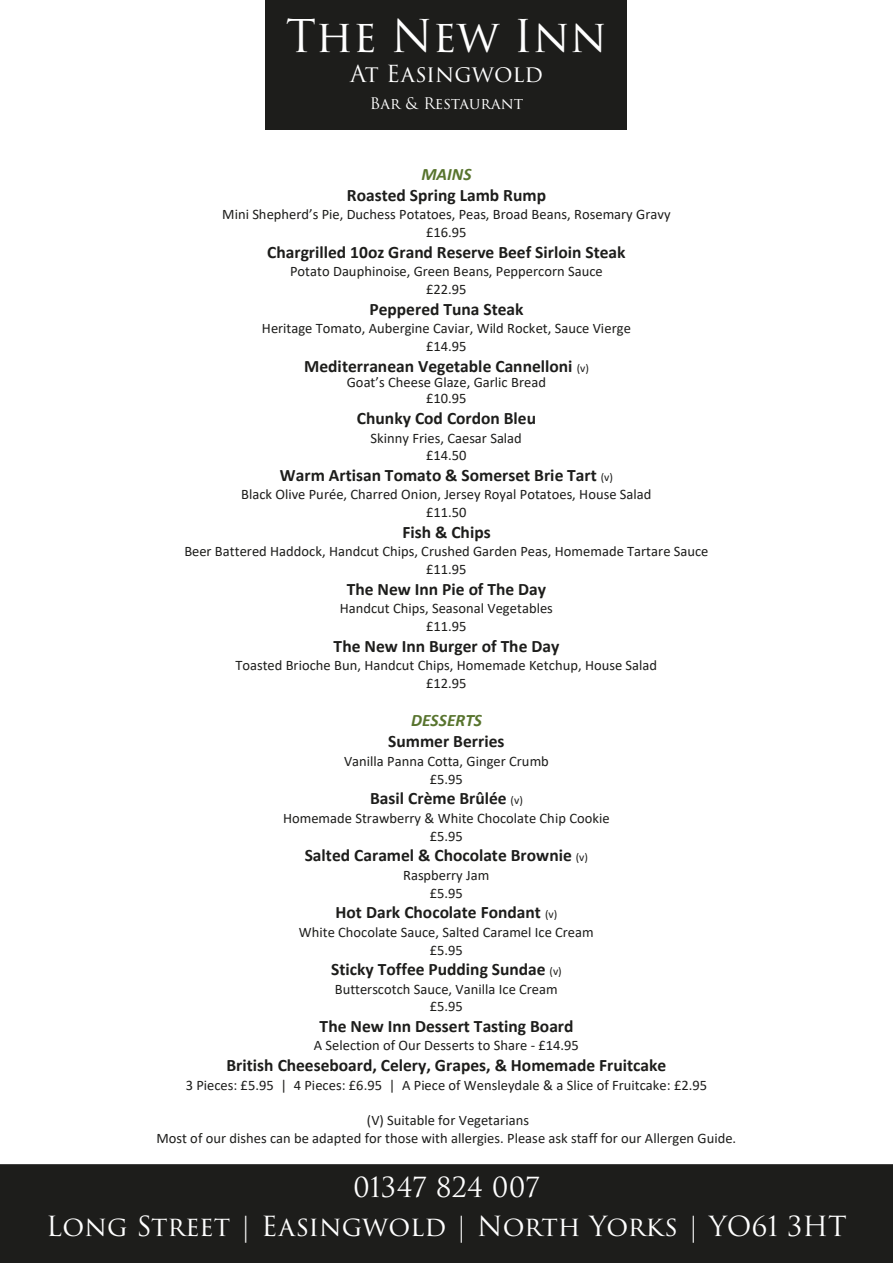
<style>
.page{position:relative;width:893px;height:1263px;background:#fff}
.page>*{position:absolute;margin:0;border:0;box-sizing:border-box;transform-origin:0 0}
.t1{font:43.95px "Trajan Pro 3";color:#fff}
.t2{font:27px/38.4px "Trajan Pro 3";color:#fff;text-align:center}
.t3{font:22.95px "Trajan Pro 3";color:#fff}
.t4{font:700 17.4px "Calibri";color:#1d1d1b}
.t5{font:italic 700 17.4px "Calibri";color:#58742e}
.t6{font:15.6px "Trajan Pro 3";letter-spacing:-.005em;color:#fff}
.t7{font:14.55px/17.9px "Calibri";color:#1d1d1b;text-align:center}
.s1{font-weight:400;font-size:11.7px}
</style>
<div class="page">
<div style="left:0;top:1164px;width:893px;height:99px;background:#1d1d1b"></div>
<div style="left:266px;top:0;width:361px;height:129px;background:#1d1d1b"></div>
<h1 class="t1" style="left:286px;top:6px;width:322px">The New Inn</h1>
<h3 class="t3" style="left:350px;top:58px;width:194px">At Easingwold</h3>
<p class="t6" style="left:370px;top:93px;width:155px">Bar &amp; Restaurant</p>
<p class="t5" style="left:421px;top:161px;width:52px">MAINS</p>
<p class="t4" style="left:347px;top:183px;width:201px">Roasted Spring Lamb Rump</p>
<p class="t7" style="left:222px;top:205px;width:450px">Mini Shepherd’s Pie, Duchess Potatoes, Peas, Broad Beans, Rosemary Gravy £16.95</p>
<p class="t4" style="left:267px;top:240px;width:360px">Chargrilled 10oz Grand Reserve Beef Sirloin Steak</p>
<p class="t7" style="left:290px;top:262px;width:314px">Potato Dauphinoise, Green Beans, Peppercorn Sauce £22.95</p>
<p class="t4" style="left:369px;top:296px;width:156px">Peppered Tuna Steak</p>
<p class="t7" style="left:262px;top:319px;width:370px">Heritage Tomato, Aubergine Caviar, Wild Rocket, Sauce Vierge £14.95</p>
<p class="t4" style="left:304px;top:353px;width:286px">Mediterranean Vegetable Cannelloni <span class="s1">(v)</span></p>
<p class="t7" style="left:347px;top:373px;width:201px;line-height:16.8px">Goat’s Cheese Glaze, Garlic Bread £10.95</p>
<p class="t4" style="left:357px;top:406px;width:181px">Chunky Cod Cordon Bleu</p>
<p class="t7" style="left:371px;top:428px;width:153px">Skinny Fries, Caesar Salad £14.50</p>
<p class="t4" style="left:280px;top:463px;width:335px">Warm Artisan Tomato &amp; Somerset Brie Tart <span class="s1">(v)</span></p>
<p class="t7" style="left:241px;top:485px;width:412px">Black Olive Purée, Charred Onion, Jersey Royal Potatoes, House Salad £11.50</p>
<p class="t4" style="left:402px;top:520px;width:90px">Fish &amp; Chips</p>
<p class="t7" style="left:184px;top:542px;width:526px">Beer Battered Haddock, Handcut Chips, Crushed Garden Peas, Homemade Tartare Sauce £11.95</p>
<p class="t4" style="left:347px;top:576px;width:201px">The New Inn Pie of The Day</p>
<p class="t7" style="left:340px;top:599px;width:215px">Handcut Chips, Seasonal Vegetables £11.95</p>
<p class="t4" style="left:334px;top:633px;width:227px">The New Inn Burger of The Day</p>
<p class="t7" style="left:235px;top:656px;width:423px">Toasted Brioche Bun, Handcut Chips, Homemade Ketchup, House Salad £12.95</p>
<p class="t5" style="left:411px;top:708px;width:73px">DESSERTS</p>
<p class="t4" style="left:388px;top:729px;width:118px">Summer Berries</p>
<p class="t7" style="left:344px;top:752px;width:206px">Vanilla Panna Cotta, Ginger Crumb £5.95</p>
<p class="t4" style="left:370px;top:786px;width:154px">Basil Crème Brûlée <span class="s1">(v)</span></p>
<p class="t7" style="left:283px;top:809px;width:328px">Homemade Strawberry &amp; White Chocolate Chip Cookie £5.95</p>
<p class="t4" style="left:305px;top:843px;width:285px">Salted Caramel &amp; Chocolate Brownie <span class="s1">(v)</span></p>
<p class="t7" style="left:403px;top:866px;width:88px">Raspberry Jam £5.95</p>
<p class="t4" style="left:336px;top:900px;width:223px">Hot Dark Chocolate Fondant <span class="s1">(v)</span></p>
<p class="t7" style="left:299px;top:922px;width:297px">White Chocolate Sauce, Salted Caramel Ice Cream £5.95</p>
<p class="t4" style="left:331px;top:957px;width:232px">Sticky Toffee Pudding Sundae <span class="s1">(v)</span></p>
<p class="t7" style="left:335px;top:979px;width:225px">Butterscotch Sauce, Vanilla Ice Cream £5.95</p>
<p class="t4" style="left:320px;top:1014px;width:255px">The New Inn Dessert Tasting Board</p>
<p class="t7" style="left:314px;top:1036px;width:267px">A Selection of Our Desserts to Share - £14.95</p>
<p class="t4" style="left:226px;top:1053px;width:441px">British Cheeseboard, Celery, Grapes, &amp; Homemade Fruitcake</p>
<p class="t7" style="left:186px;top:1075px;width:523px">3 Pieces: £5.95 | 4 Pieces: £6.95 | A Piece of Wensleydale &amp; a Slice of Fruitcake: £2.95</p>
<p class="t7" style="left:156px;top:1111px;width:581px">(V) Suitable for Vegetarians<br>Most of our dishes can be adapted for those with allergies. Please ask staff for our Allergen Guide.</p>
<h2 class="t2" style="left:46px;top:1170px;width:802px">01347 824 007<br>Long Street | Easingwold | North Yorks | YO61 3HT</h2>
</div>
